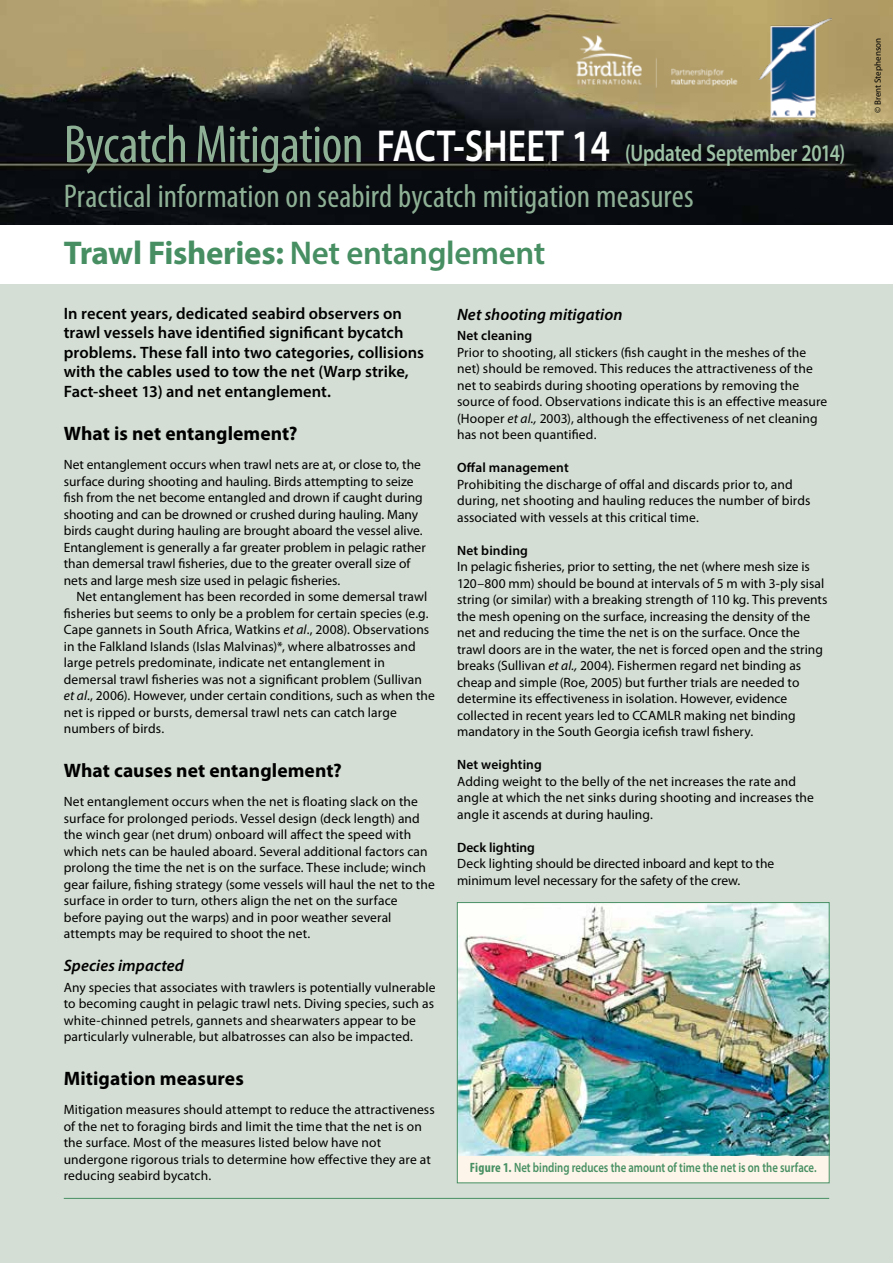
<style>
.page{position:relative;width:893px;height:1263px;background:#fff}
.page>*{position:absolute;margin:0;border:0;box-sizing:border-box;transform-origin:0 0}
.t1{font:condensed 54px "Myriad Pro";letter-spacing:-.01em;color:#8eb095}
.t2{font:condensed 33px/56.8px "Myriad Pro";letter-spacing:.005em;color:#8eb095}
.t3{font:600 24px "Myriad Pro";letter-spacing:-.005em;color:#9ec2a6;scale:.8 1}
.t4{font:700 19.5px "Myriad Pro";letter-spacing:.005em;color:#000}
.t5{font:600 16.5px/19.5px "Myriad Pro";letter-spacing:.005em;color:#000}
.t6{font:italic 600 16.5px "Myriad Pro";letter-spacing:.005em;color:#000}
.t7{font:13.5px/16.5px "Myriad Pro";letter-spacing:.005em;color:#000}
.t8{font:600 13.5px "Myriad Pro";color:#478f63;scale:.8 1}
.t9{font:600 13.5px "Myriad Pro";letter-spacing:.01em;color:#000}
.t10{font:9px "Myriad Pro";color:#000}
.s1{font-weight:700;font-stretch:normal;color:#478f63}
.s2{font-weight:600;font-stretch:normal;color:#478f63}
.s3{font-size:45px;color:#fff}
.s4{font-style:italic}
.s5{font-weight:700;font-stretch:condensed}
</style>
<div class="page">
<div style="left:0;top:284px;width:893px;height:979px;background:#d4ded4"></div>
<hr style="left:64px;top:1198px;width:765px;height:1px;background:#478f63">
<img style="left:0;top:0;width:893px;height:225px">
<img style="left:459px;top:904px;width:368px;height:252px">
<div style="left:457px;top:1156px;width:372px;height:27px;background:#fdf5e9"></div>
<div style="left:457px;top:902px;width:372px;height:281px;border:1px solid #478f63"></div>
<img style="left:574px;top:32px;width:165px;height:57px">
<img style="left:757px;top:15px;width:74px;height:105px">
<h1 class="t1" style="left:64px;top:112px;width:301px">Bycatch Mitigation</h1>
<h2 class="t2" style="left:64px;top:167px;width:631px">Practical information on seabird bycatch mitigation measures<br><span class="s1">Trawl Fisheries:</span> <span class="s2">Net entanglement</span></h2>
<h3 class="t3" style="left:377px;top:138px;width:587px"><span class="s3">FACT-SHEET 14</span> (Updated September 2014)</h3>
<p class="t5" style="left:64px;top:303px;width:362px">In recent years, dedicated seabird observers on trawl vessels have identified significant bycatch problems. These fall into two categories, collisions with the cables used to tow the net (Warp strike, Fact-sheet 13) and net entanglement.</p>
<h3 class="t4" style="left:64px;top:421px;width:235px">What is net entanglement?</h3>
<p class="t7" style="left:64px;top:456px;width:363px">Net entanglement occurs when trawl nets are at, or close to, the surface during shooting and hauling. Birds attempting to seize fish from the net become entangled and drown if caught during shooting and can be drowned or crushed during hauling. Many birds caught during hauling are brought aboard the vessel alive.<br>Entanglement is generally a far greater problem in pelagic rather than demersal trawl fisheries, due to the greater overall size of nets and large mesh size used in pelagic fisheries.</p>
<p class="t7" style="left:64px;top:588px;width:373px;text-indent:13px">Net entanglement has been recorded in some demersal trawl fisheries but seems to only be a problem for certain species (e.g.<br>Cape gannets in South Africa, Watkins <span class="s4">et al</span>., 2008). Observations in the Falkland Islands (Islas Malvinas)*, where albatrosses and large petrels predominate, indicate net entanglement in demersal trawl fisheries was not a significant problem (Sullivan <span class="s4">et al</span>., 2006). However, under certain conditions, such as when the net is ripped or bursts, demersal trawl nets can catch large numbers of birds.</p>
<h3 class="t4" style="left:64px;top:757px;width:279px">What causes net entanglement?</h3>
<p class="t7" style="left:64px;top:793px;width:373px">Net entanglement occurs when the net is floating slack on the surface for prolonged periods. Vessel design (deck length) and the winch gear (net drum) onboard will affect the speed with which nets can be hauled aboard. Several additional factors can prolong the time the net is on the surface. These include; winch gear failure, fishing strategy (some vessels will haul the net to the surface in order to turn, others align the net on the surface before paying out the warps) and in poor weather several attempts may be required to shoot the net.</p>
<p class="t6" style="left:64px;top:955px;width:122px">Species impacted</p>
<p class="t7" style="left:64px;top:979px;width:373px">Any species that associates with trawlers is potentially vulnerable to becoming caught in pelagic trawl nets. Diving species, such as white-chinned petrels, gannets and shearwaters appear to be particularly vulnerable, but albatrosses can also be impacted.</p>
<h3 class="t4" style="left:64px;top:1065px;width:182px">Mitigation measures</h3>
<p class="t7" style="left:64px;top:1101px;width:372px">Mitigation measures should attempt to reduce the attractiveness of the net to foraging birds and limit the time that the net is on the surface. Most of the measures listed below have not undergone rigorous trials to determine how effective they are at reducing seabird bycatch.</p>
<p class="t6" style="left:457px;top:304px;width:167px">Net shooting mitigation</p>
<p class="t9" style="left:457px;top:327px;width:77px">Net cleaning</p>
<p class="t7" style="left:457px;top:344px;width:372px">Prior to shooting, all stickers (fish caught in the meshes of the net) should be removed. This reduces the attractiveness of the net to seabirds during shooting operations by removing the source of food. Observations indicate this is an effective measure (Hooper <span class="s4">et al.,</span> 2003), although the effectiveness of net cleaning has not been quantified.</p>
<p class="t9" style="left:457px;top:459px;width:113px">Offal management</p>
<p class="t7" style="left:457px;top:476px;width:355px">Prohibiting the discharge of offal and discards prior to, and during, net shooting and hauling reduces the number of birds associated with vessels at this critical time.</p>
<p class="t9" style="left:457px;top:542px;width:72px">Net binding</p>
<p class="t7" style="left:457px;top:558px;width:372px">In pelagic fisheries, prior to setting, the net (where mesh size is 120–800 mm) should be bound at intervals of 5 m with 3-ply sisal string (or similar) with a breaking strength of 110 kg. This prevents the mesh opening on the surface, increasing the density of the net and reducing the time the net is on the surface. Once the trawl doors are in the water, the net is forced open and the string breaks (Sullivan <span class="s4">et al.,</span> 2004). Fishermen regard net binding as cheap and simple (Roe, 2005) but further trials are needed to determine its effectiveness in isolation. However, evidence collected in recent years led to CCAMLR making net binding mandatory in the South Georgia icefish trawl fishery.</p>
<p class="t9" style="left:457px;top:756px;width:86px">Net weighting</p>
<p class="t7" style="left:457px;top:773px;width:358px">Adding weight to the belly of the net increases the rate and angle at which the net sinks during shooting and increases the angle it ascends at during hauling.</p>
<p class="t9" style="left:457px;top:839px;width:79px">Deck lighting</p>
<p class="t7" style="left:457px;top:855px;width:319px">Deck lighting should be directed inboard and kept to the minimum level necessary for the safety of the crew.</p>
<p class="t8" style="left:470px;top:1158px;width:435px"><span class="s5">Figure 1.</span> Net binding reduces the amount of time the net is on the surface.</p>
<p class="t10" style="left:872px;top:113px;width:77px;rotate:-90deg">© Brent Stephenson</p>
</div>
